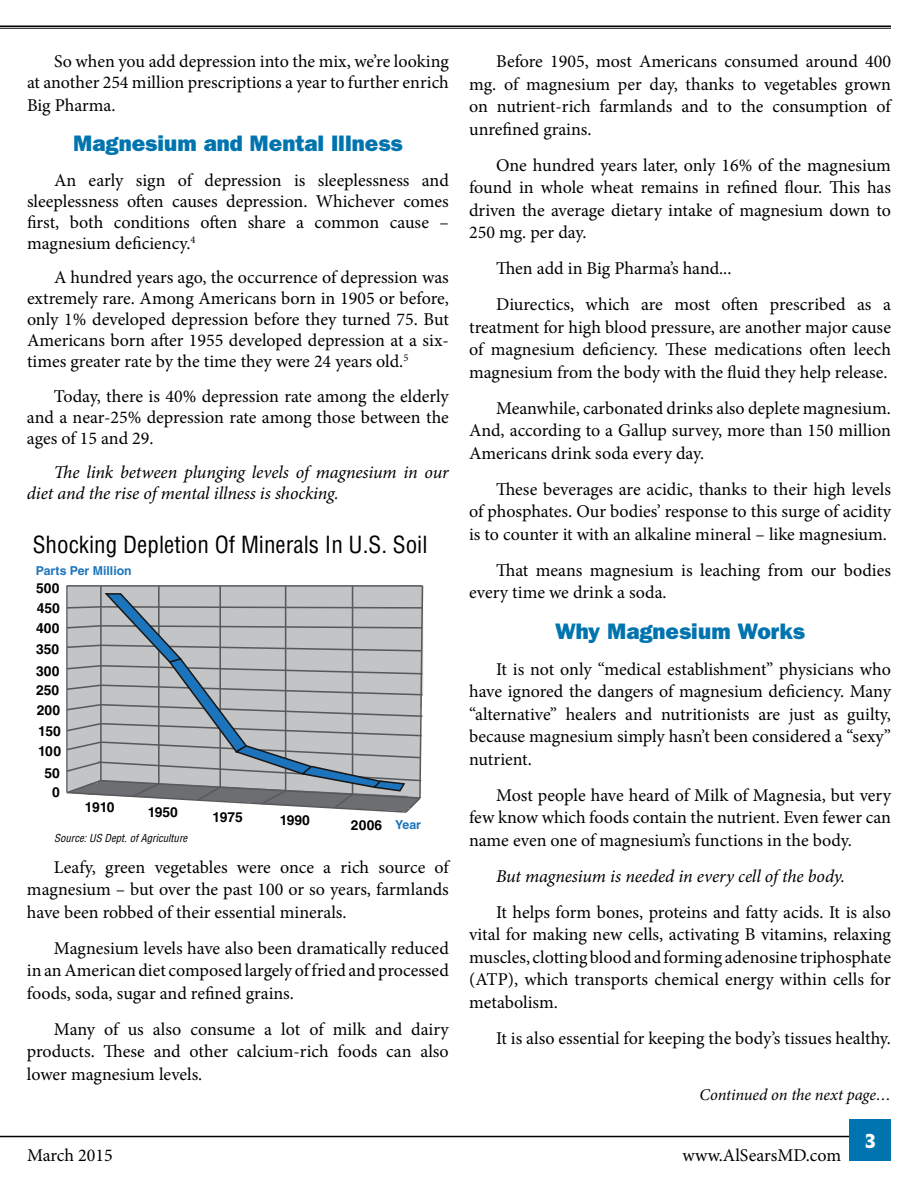
<style>
.page{position:relative;width:918px;height:1188px;background:#fff}
.page>*{position:absolute;margin:0;border:0;box-sizing:border-box;transform-origin:0 0}
.t1{font:condensed 23.1px "Helvetica LT Std";color:#000}
.t2{font:22.5px "ITC Franklin Gothic Std Hvy";color:#0074af}
.t3{font:18px/22.5px "Minion Pro";color:#000;text-align:justify}
.t4{font:italic 18px/21px "Minion Pro";letter-spacing:-.005em;color:#000}
.t5{font:700 18px "Penumbra Serif Std";color:#fff}
.t6{font:italic 16.5px "Minion Pro";letter-spacing:-.005em;color:#000}
.t7{font:700 13.8px/20.4px "Helvetica LT Std";color:#000;text-align:justify}
.t8{font:700 12.3px "Helvetica LT Std";color:#1c75bc}
.t9{font:italic condensed 10.8px "Helvetica LT Std";color:#000}
.s1{font-size:12.3px;color:#1c75bc}
</style>
<div class="page">
<hr style="left:0;top:1136px;width:862px;height:1px;background:#000">
<div style="left:850px;top:1120px;width:41px;height:41px;background:#0074af"></div>
<hr style="left:0;top:26px;width:891px;height:1px;background:#000">
<hr style="left:0;top:28px;width:891px;height:1px;background:#000">
<svg style="left:66px;top:585px;width:358px;height:228px;background:#acb1b5"></svg>
<p class="t3" style="left:27px;top:51px;width:423px;line-height:21.8px;text-indent:27px">So when you add depression into the mix, we’re looking at another 254 million prescriptions a year to further enrich Big Pharma.</p>
<p class="t2" style="left:73px;top:130px;width:331px">Magnesium and Mental Illness</p>
<p class="t3" style="left:27px;top:169px;width:423px;line-height:21px;text-indent:27px">An early sign of depression is sleeplessness and sleeplessness often causes depression. Whichever comes first, both conditions often share a common cause – magnesium deficiency.<sup>4</sup></p>
<p class="t3" style="left:27px;top:267px;width:423px;line-height:21px;text-indent:27px">A hundred years ago, the occurrence of depression was extremely rare. Among Americans born in 1905 or before, only 1% developed depression before they turned 75. But Americans born after 1955 developed depression at a six&shy;times greater rate by the time they were 24 years old.<sup>5</sup></p>
<p class="t3" style="left:27px;top:385px;width:423px;line-height:21px;text-indent:27px">Today, there is 40% depression rate among the elderly and a near-25% depression rate among those between the ages of 15 and 29.</p>
<p class="t4" style="left:27px;top:462px;width:423px;text-indent:27px">The link between plunging levels of magnesium in our diet and the rise of mental illness is shocking.</p>
<p class="t1" style="left:33px;top:530px;width:396px">Shocking Depletion Of Minerals In U.S. Soil</p>
<p class="t8" style="left:36px;top:564px;width:97px">Parts Per Million</p>
<p class="t7" style="left:36px;top:577px;width:25px">500<br>450<br>400<br>350</p>
<p class="t7" style="left:36px;top:661px;width:26px;text-align:left">300<br>250<br>200<br>150</p>
<p class="t7" style="left:38px;top:740px;width:24px;line-height:22.2px;text-align:center">100<br>50</p>
<p class="t7" style="left:52px;top:782px;width:9px">0</p>
<p class="t7" style="left:85px;top:797px;width:31px">1910</p>
<p class="t7" style="left:148px;top:802px;width:32px">1950</p>
<p class="t7" style="left:213px;top:806px;width:32px">1975</p>
<p class="t7" style="left:280px;top:810px;width:32px">1990</p>
<p class="t7" style="left:351px;top:814px;width:72px">2006 <span class="s1">Year</span></p>
<p class="t9" style="left:54px;top:831px;width:135px">Source: US Dept. of Agriculture</p>
<p class="t3" style="left:27px;top:856px;width:423px;text-indent:27px">Leafy, green vegetables were once a rich source of magnesium – but over the past 100 or so years, farmlands have been robbed of their essential minerals.</p>
<p class="t3" style="left:27px;top:937px;width:423px;text-indent:27px">Magnesium levels have also been dramatically reduced in an American diet composed largely of fried and processed foods, soda, sugar and refined grains.</p>
<p class="t3" style="left:27px;top:1018px;width:423px;text-indent:27px">Many of us also consume a lot of milk and dairy products. These and other calcium-rich foods can also lower magnesium levels.</p>
<p class="t3" style="left:469px;top:50px;width:423px;text-indent:27px">Before 1905, most Americans consumed around 400 mg. of magnesium per day, thanks to vegetables grown on nutrient-rich farmlands and to the consumption of unrefined grains.</p>
<p class="t3" style="left:469px;top:154px;width:423px;text-indent:27px">One hundred years later, only 16% of the magnesium found in whole wheat remains in refined flour. This has driven the average dietary intake of magnesium down to 250 mg. per day.</p>
<p class="t3" style="left:496px;top:250px;width:396px;line-height:36px">Then add in Big Pharma’s hand...<br>Diurectics, which are most often prescribed as a</p>
<p class="t3" style="left:469px;top:316px;width:423px">treatment for high blood pressure, are another major cause of magnesium deficiency. These medications often leech magnesium from the body with the fluid they help release.</p>
<p class="t3" style="left:469px;top:397px;width:423px;text-indent:27px">Meanwhile, carbonated drinks also deplete magnesium.<br>And, according to a Gallup survey, more than 150 million Americans drink soda every day.</p>
<p class="t3" style="left:469px;top:478px;width:423px;text-indent:27px">These beverages are acidic, thanks to their high levels of phosphates. Our bodies’ response to this surge of acidity is to counter it with an alkaline mineral – like magnesium.</p>
<p class="t3" style="left:469px;top:559px;width:423px;text-indent:27px">That means magnesium is leaching from our bodies every time we drink a soda.</p>
<p class="t2" style="left:555px;top:618px;width:252px">Why Magnesium Works</p>
<p class="t3" style="left:469px;top:658px;width:423px;text-indent:27px">It is not only “medical establishment” physicians who have ignored the dangers of magnesium deficiency. Many “alternative” healers and nutritionists are just as guilty, because magnesium simply hasn’t been considered a “sexy” nutrient.</p>
<p class="t3" style="left:469px;top:784px;width:423px;text-indent:27px">Most people have heard of Milk of Magnesia, but very few know which foods contain the nutrient. Even fewer can name even one of magnesium’s functions in the body.</p>
<p class="t4" style="left:496px;top:865px;width:350px">But magnesium is needed in every cell of the body.</p>
<p class="t3" style="left:469px;top:901px;width:423px;text-indent:27px">It helps form bones, proteins and fatty acids. It is also vital for making new cells, activating B vitamins, relaxing muscles, clotting blood and forming adenosine triphosphate (ATP), which transports chemical energy within cells for metabolism.</p>
<p class="t3" style="left:496px;top:1027px;width:396px">It is also essential for keeping the body’s tissues healthy.</p>
<p class="t6" style="left:700px;top:1084px;width:193px">Continued on the next page…</p>
<p class="t3" style="left:27px;top:1144px;width:87px">March 2015</p>
<p class="t3" style="left:683px;top:1144px;width:160px">www.AlSearsMD.com</p>
<p class="t5" style="left:865px;top:1129px;width:12px">3</p>
</div>
